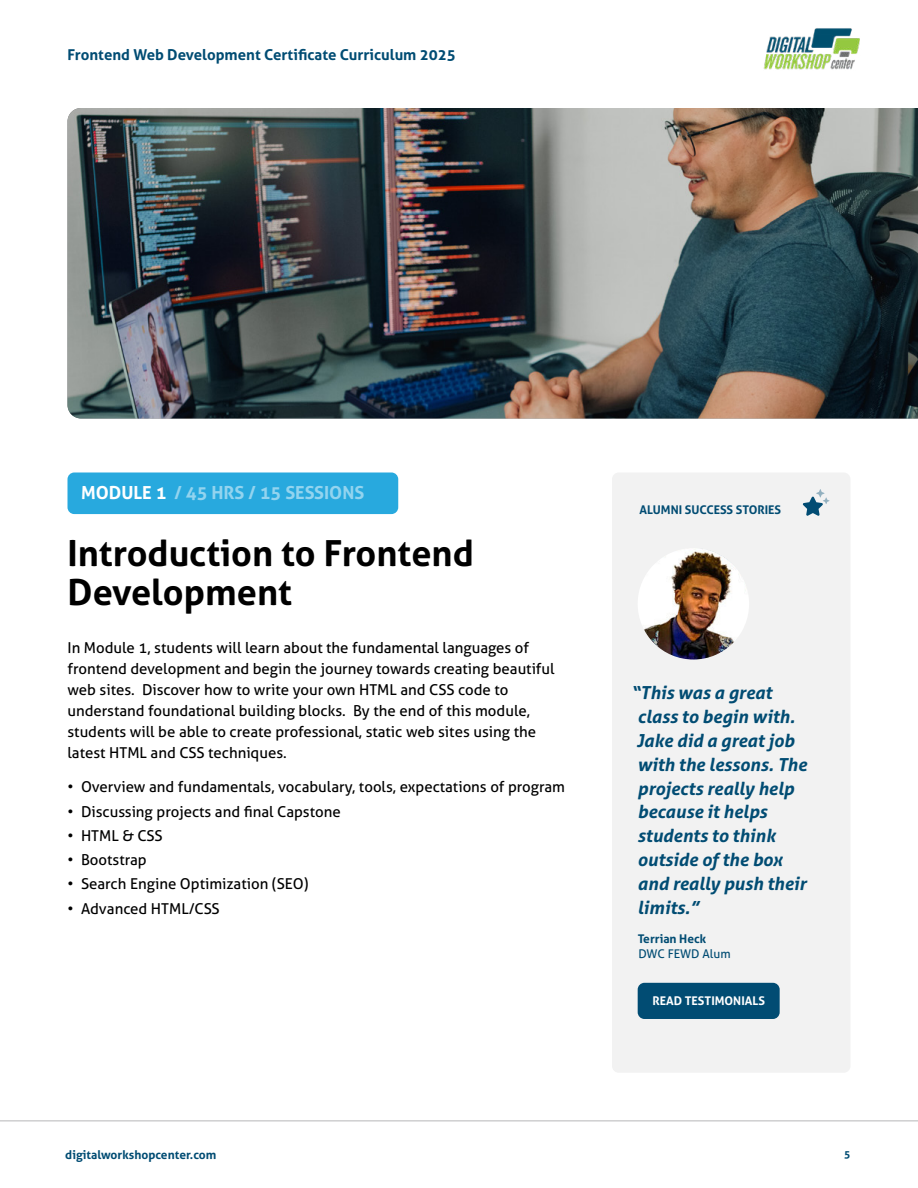
<style>
.page{position:relative;width:918px;height:1188px;background:#fff}
.page>*{position:absolute;margin:0;border:0;box-sizing:border-box;transform-origin:0 0}
.t1{font:700 36px/39px "Aller";color:#000}
.t2{font:italic 700 18px/24px "Aller";color:#014c73}
.t3{font:700 18px "Aller";color:#93d4ef}
.t4{font:15px/21px "Aller";color:#000}
.t5{font:700 15px "Aller";color:#014c73}
.t6{font:700 12px "Aller";color:#014c73}
.t7{font:700 12px "Aller";color:#fff}
.t8{font:12px "Aller";color:#014c73}
.t9{font:700 10.5px "Aller";color:#014c73}
.s1{color:#fff}
</style>
<div class="page">
<img style="left:763px;top:28px;width:97px;height:42px">
<hr style="left:0;top:1120px;width:918px;height:1px;background:#b7b7b8">
<div style="left:612px;top:472px;width:239px;height:601px;background:#f2f2f2;border-radius:7px"></div>
<img style="left:638px;top:548px;width:111px;height:112px;border-radius:56px">
<svg style="left:803px;top:489px;width:27px;height:27px"></svg>
<img style="left:68px;top:108px;width:850px;height:310px">
<div style="left:68px;top:472px;width:330px;height:42px;background:#28a9de;border-radius:7px"></div>
<div style="left:638px;top:983px;width:142px;height:36px;background:#014c73;border-radius:7px"></div>
<p class="t5" style="left:68px;top:45px;width:390px">Frontend Web Development Certificate Curriculum 2025</p>
<p class="t3" style="left:81px;top:482px;width:285px"><span class="s1">MODULE 1</span> / 45 HRS / 15 SESSIONS</p>
<h1 class="t1" style="left:68px;top:533px;width:408px">Introduction to Frontend<br>Development</h1>
<p class="t4" style="left:68px;top:638px;width:489px">In Module 1, students will learn about the fundamental languages of frontend development and begin the journey towards creating beautiful web sites. Discover how to write your own HTML and CSS code to understand foundational building blocks. By the end of this module, students will be able to create professional, static web sites using the latest HTML and CSS techniques.</p>
<p class="t4" style="left:68px;top:778px;width:499px">• Overview and fundamentals, vocabulary, tools, expectations of program</p>
<p class="t4" style="left:68px;top:802px;width:275px">• Discussing projects and final Capstone</p>
<p class="t4" style="left:68px;top:826px;width:97px">• HTML &amp; CSS</p>
<p class="t4" style="left:68px;top:851px;width:81px">• Bootstrap</p>
<p class="t4" style="left:68px;top:875px;width:243px">• Search Engine Optimization (SEO)</p>
<p class="t4" style="left:68px;top:899px;width:154px">• Advanced HTML/CSS</p>
<p class="t6" style="left:640px;top:502px;width:143px">ALUMNI SUCCESS STORIES</p>
<p class="t2" style="left:631px;top:682px;width:177px">“This was a great class to begin with.<br>Jake did a great job with the lessons. The projects really help because it helps students to think outside of the box and really push their limits.”</p>
<p class="t6" style="left:638px;top:933px;width:70px">Terrian Heck</p>
<p class="t8" style="left:638px;top:949px;width:94px">DWC FEWD Alum</p>
<p class="t7" style="left:652px;top:993px;width:114px">READ TESTIMONIALS</p>
<p class="t6" style="left:65px;top:1149px;width:153px">digitalworkshopcenter.com</p>
<p class="t9" style="left:844px;top:1148px;width:8px">5</p>
</div>
